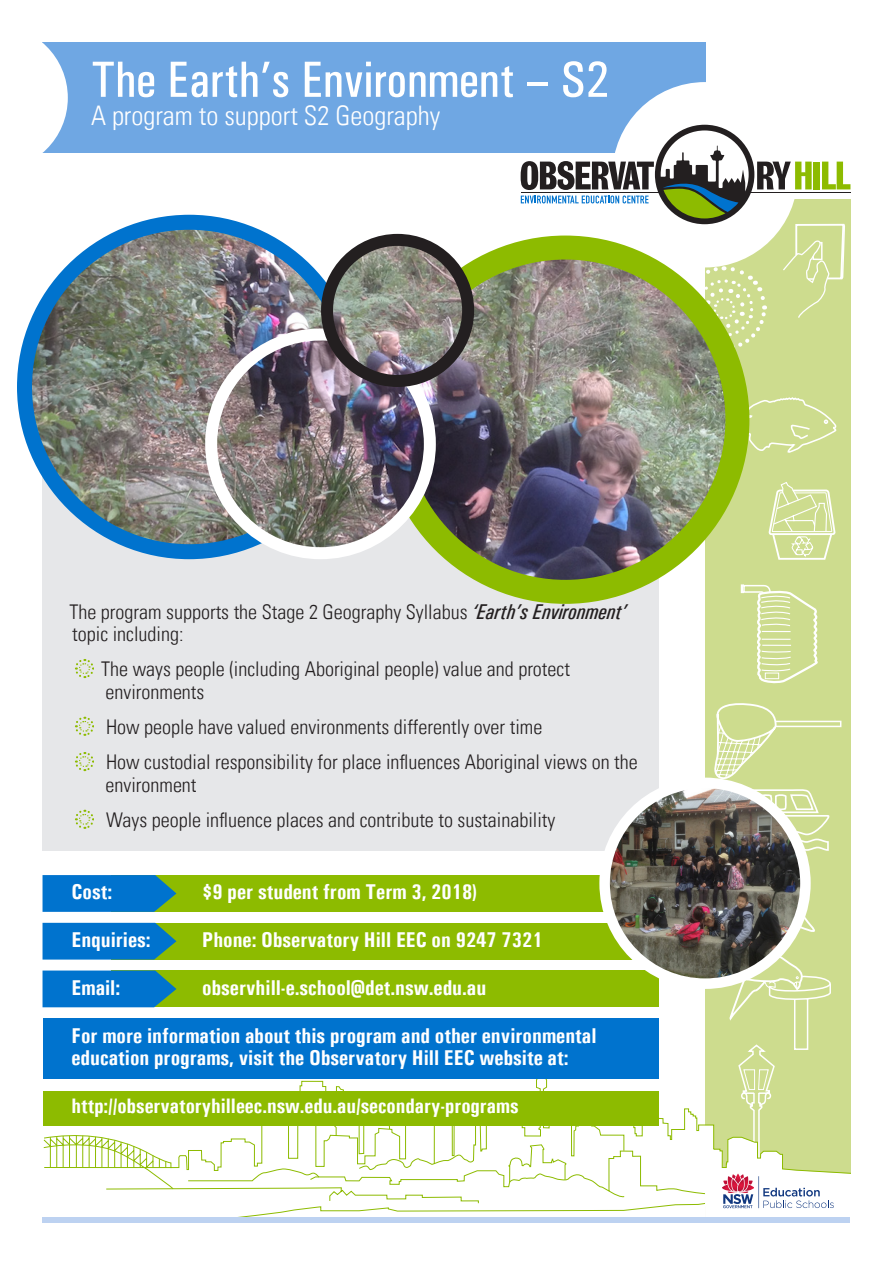
<style>
.page{position:relative;width:893px;height:1263px;background:#fff}
.page>*{position:absolute;margin:0;border:0;box-sizing:border-box;transform-origin:0 0}
.t1{font:51px "Univers Condensed";color:#fff}
.t2{font:300 condensed 27px "Univers LT";color:#fff}
.t3{font:700 condensed 21.45px/22.5px "Univers";color:#fff}
.t4{font:700 condensed 21px "Univers";color:#fff}
.t5{font:300 condensed 20.25px/22.5px "Univers LT";color:#231f20}
.s1{font-family:"Univers Condensed";font-weight:400;font-style:italic;font-stretch:normal;font-size:21.45px}
</style>
<div class="page">
<div style="left:43px;top:43px;width:663px;height:110px;background:#6fa7e3"></div>
<div style="left:705px;top:199px;width:145px;height:1018px;background:#cddc8e"></div>
<svg style="left:805px;top:910px;width:10px;height:22px"></svg>
<svg style="left:741px;top:584px;width:77px;height:100px"></svg>
<div style="left:765px;top:673px;width:14px;height:6px;border:1px solid #fff"></div>
<svg style="left:768px;top:482px;width:67px;height:78px"></svg>
<svg style="left:706px;top:224px;width:139px;height:229px"></svg>
<svg style="left:711px;top:703px;width:119px;height:148px"></svg>
<div style="left:775px;top:721px;width:66px;height:6px;border:2px solid #fff"></div>
<svg style="left:42px;top:42px;width:26px;height:111px"></svg>
<svg style="left:106px;top:1080px;width:204px;height:137px"></svg>
<svg style="left:44px;top:1133px;width:144px;height:56px"></svg>
<svg style="left:310px;top:959px;width:540px;height:258px"></svg>
<div style="left:43px;top:1217px;width:807px;height:6px;background:#bdd2f1"></div>
<div style="left:612px;top:82px;width:186px;height:185px;background:#fff;border-radius:50%"></div>
<svg style="left:757px;top:162px;width:55px;height:27px"></svg>
<div style="left:814px;top:162px;width:6px;height:27px;background:#8dbb00"></div>
<svg style="left:822px;top:162px;width:28px;height:27px"></svg>
<hr style="left:521px;top:192px;width:329px;height:1px;background:#231f20">
<svg style="left:521px;top:161px;width:133px;height:42px"></svg>
<div style="left:655px;top:125px;width:99px;height:99px;background:#231f20;border-radius:50%"></div>
<svg style="left:661px;top:130px;width:88px;height:88px"></svg>
<div style="left:43px;top:334px;width:616px;height:516px;background:#e6e7e9"></div>
<div style="left:43px;top:1018px;width:616px;height:61px;background:#0073ce"></div>
<div style="left:43px;top:1090px;width:616px;height:35px;background:#8dbb00"></div>
<div style="left:112px;top:923px;width:547px;height:36px;background:#8dbb00"></div>
<svg style="left:43px;top:923px;width:133px;height:36px;background:#0a78be"></svg>
<div style="left:112px;top:970px;width:547px;height:37px;background:#8dbb00"></div>
<svg style="left:43px;top:970px;width:133px;height:37px;background:#0d7abd"></svg>
<div style="left:112px;top:875px;width:547px;height:37px;background:#8dbb00"></div>
<svg style="left:43px;top:875px;width:133px;height:37px;background:#0c79bd"></svg>
<svg style="left:75px;top:659px;width:19px;height:19px"></svg>
<svg style="left:75px;top:717px;width:19px;height:19px"></svg>
<svg style="left:75px;top:752px;width:19px;height:19px"></svg>
<svg style="left:75px;top:810px;width:19px;height:19px"></svg>
<img style="left:393px;top:248px;width:344px;height:344px;border-radius:172px">
<div style="left:381px;top:236px;width:368px;height:368px;border:24px solid #8dbb00;border-radius:50%"></div>
<img style="left:25px;top:222px;width:329px;height:330px;border-radius:165px">
<div style="left:17px;top:215px;width:344px;height:344px;border:15px solid #0073ce;border-radius:50%"></div>
<img style="left:211px;top:334px;width:219px;height:219px;border-radius:109px">
<div style="left:205px;top:328px;width:231px;height:231px;border:12px solid #fff;border-radius:50%"></div>
<img style="left:327px;top:240px;width:141px;height:141px;border-radius:71px">
<div style="left:321px;top:234px;width:153px;height:153px;border:12px solid #231f20;border-radius:50%"></div>
<img style="left:605px;top:783px;width:200px;height:198px">
<div style="left:599px;top:778px;width:212px;height:211px;border:10px solid #fff;border-radius:50%"></div>
<h1 class="t1" style="left:91px;top:49px;width:520px">The Earth’s Environment – S2</h1>
<h2 class="t2" style="left:91px;top:100px;width:351px">A program to support S2 Geography</h2>
<p class="t5" style="left:69px;top:600px;width:559px">The program supports the Stage 2 Geography Syllabus <span class="s1">‘Earth’s Environment’ </span>topic including:</p>
<p class="t5" style="left:101px;top:658px;width:470px">The ways people (including Aboriginal people) value and protect environments</p>
<p class="t5" style="left:106px;top:709px;width:533px;line-height:35.2px">How people have valued environments differently over time<br>How custodial responsibility for place influences Aboriginal views on the</p>
<p class="t5" style="left:106px;top:767px;width:451px;line-height:35.2px">environment<br>Ways people influence places and contribute to sustainability</p>
<p class="t3" style="left:72px;top:880px;width:42px">Cost:</p>
<p class="t3" style="left:202px;top:880px;width:276px">$9 per student from Term 3, 2018)</p>
<p class="t3" style="left:72px;top:928px;width:81px">Enquiries:</p>
<p class="t3" style="left:202px;top:928px;width:342px">Phone: Observatory Hill EEC on 9247 7321</p>
<p class="t3" style="left:72px;top:976px;width:50px">Email:</p>
<p class="t3" style="left:202px;top:976px;width:285px">observhill-e.school@det.nsw.edu.au</p>
<p class="t3" style="left:72px;top:1024px;width:526px">For more information about this program and other environmental education programs, visit the Observatory Hill EEC website at:</p>
<p class="t4" style="left:72px;top:1093px;width:449px">http://observatoryhilleec.nsw.edu.au/secondary-programs</p>
</div>
